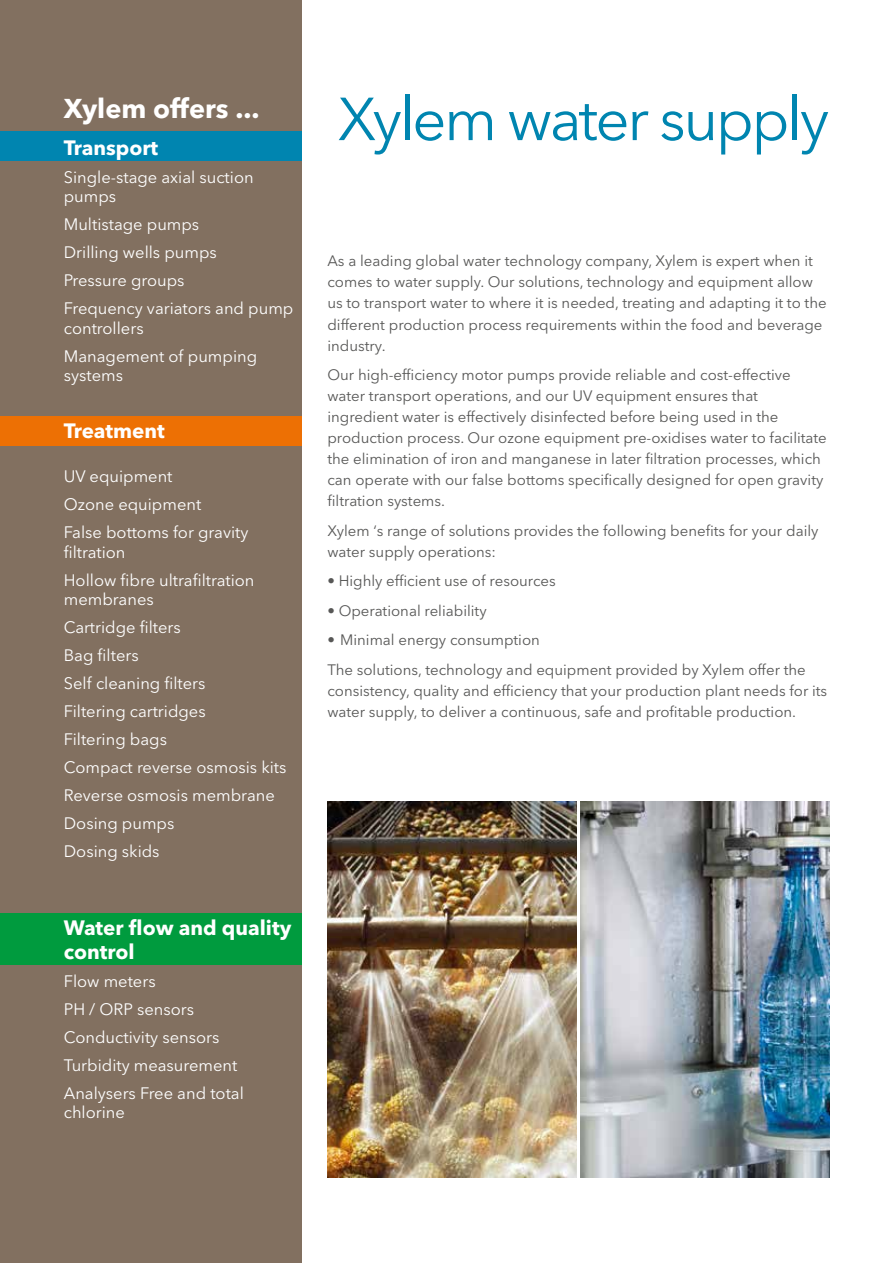
<style>
.page{position:relative;width:893px;height:1263px;background:#fff}
.page>*{position:absolute;margin:0;border:0;box-sizing:border-box;transform-origin:0 0}
.t1{font:60px "Avenir Next LT Pro";letter-spacing:-.04em;color:#0085b0}
.t2{font:700 27px "Avenir Next LT Pro";letter-spacing:-.015em;color:#fff}
.t3{font:700 20.7px/24px "Avenir Next LT Pro";color:#fff}
.t4{font:16.5px/28px "Avenir Next LT Pro";color:#fff}
.t5{font:15px/21px "Avenir Next LT Pro";color:#575756}
</style>
<div class="page">
<div style="left:0;top:0;width:302px;height:1263px;background:#827060"></div>
<div style="left:0;top:131px;width:302px;height:30px;background:#0085b0"></div>
<div style="left:0;top:416px;width:302px;height:30px;background:#ed7004"></div>
<div style="left:0;top:913px;width:302px;height:51px;background:#009b3e"></div>
<img style="left:327px;top:801px;width:249px;height:377px">
<img style="left:580px;top:801px;width:249px;height:377px">
<h2 class="t2" style="left:64px;top:92px;width:197px">Xylem offers ...</h2>
<h3 class="t3" style="left:64px;top:135px;width:96px">Transport</h3>
<p class="t4" style="left:64px;top:167px;width:191px;line-height:19.5px">Single-stage axial suction pumps</p>
<p class="t4" style="left:64px;top:210px;width:231px">Multistage pumps<br>Drilling wells pumps<br>Pressure groups<br>Frequency variators and pump</p>
<p class="t4" style="left:64px;top:314px;width:195px">controllers<br>Management of pumping</p>
<p class="t4" style="left:64px;top:361px;width:61px">systems</p>
<h3 class="t3" style="left:64px;top:418px;width:102px">Treatment</h3>
<p class="t4" style="left:64px;top:462px;width:186px">UV equipment<br>Ozone equipment<br>False bottoms for gravity</p>
<p class="t4" style="left:64px;top:538px;width:192px">filtration<br>Hollow fibre ultrafiltration</p>
<p class="t4" style="left:64px;top:586px;width:224px">membranes<br>Cartridge filters<br>Bag filters<br>Self cleaning filters<br>Filtering cartridges<br>Filtering bags<br>Compact reverse osmosis kits<br>Reverse osmosis membrane<br>Dosing pumps<br>Dosing skids</p>
<h3 class="t3" style="left:64px;top:915px;width:229px">Water flow and quality control</h3>
<p class="t4" style="left:64px;top:967px;width:182px">Flow meters<br>PH / ORP sensors<br>Conductivity sensors<br>Turbidity measurement<br>Analysers Free and total</p>
<p class="t4" style="left:64px;top:1099px;width:63px">chlorine</p>
<h1 class="t1" style="left:338px;top:83px;width:493px">Xylem water supply</h1>
<p class="t5" style="left:327px;top:251px;width:501px">As a leading global water technology company, Xylem is expert when it comes to water supply. Our solutions, technology and equipment allow us to transport water to where it is needed, treating and adapting it to the different production process requirements within the food and beverage industry.</p>
<p class="t5" style="left:327px;top:364px;width:501px">Our high-efficiency motor pumps provide reliable and cost-effective water transport operations, and our UV equipment ensures that ingredient water is effectively disinfected before being used in the production process. Our ozone equipment pre-oxidises water to facilitate the elimination of iron and manganese in later filtration processes, which can operate with our false bottoms specifically designed for open gravity filtration systems.</p>
<p class="t5" style="left:327px;top:520px;width:493px">Xylem ‘s range of solutions provides the following benefits for your daily water supply operations:</p>
<p class="t5" style="left:327px;top:570px;width:230px">• Highly efficient use of resources</p>
<p class="t5" style="left:327px;top:600px;width:161px">• Operational reliability</p>
<p class="t5" style="left:327px;top:625px;width:480px;line-height:29.5px">• Minimal energy consumption<br>The solutions, technology and equipment provided by Xylem offer the</p>
<p class="t5" style="left:327px;top:680px;width:501px">consistency, quality and efficiency that your production plant needs for its water supply, to deliver a continuous, safe and profitable production.</p>
</div>
